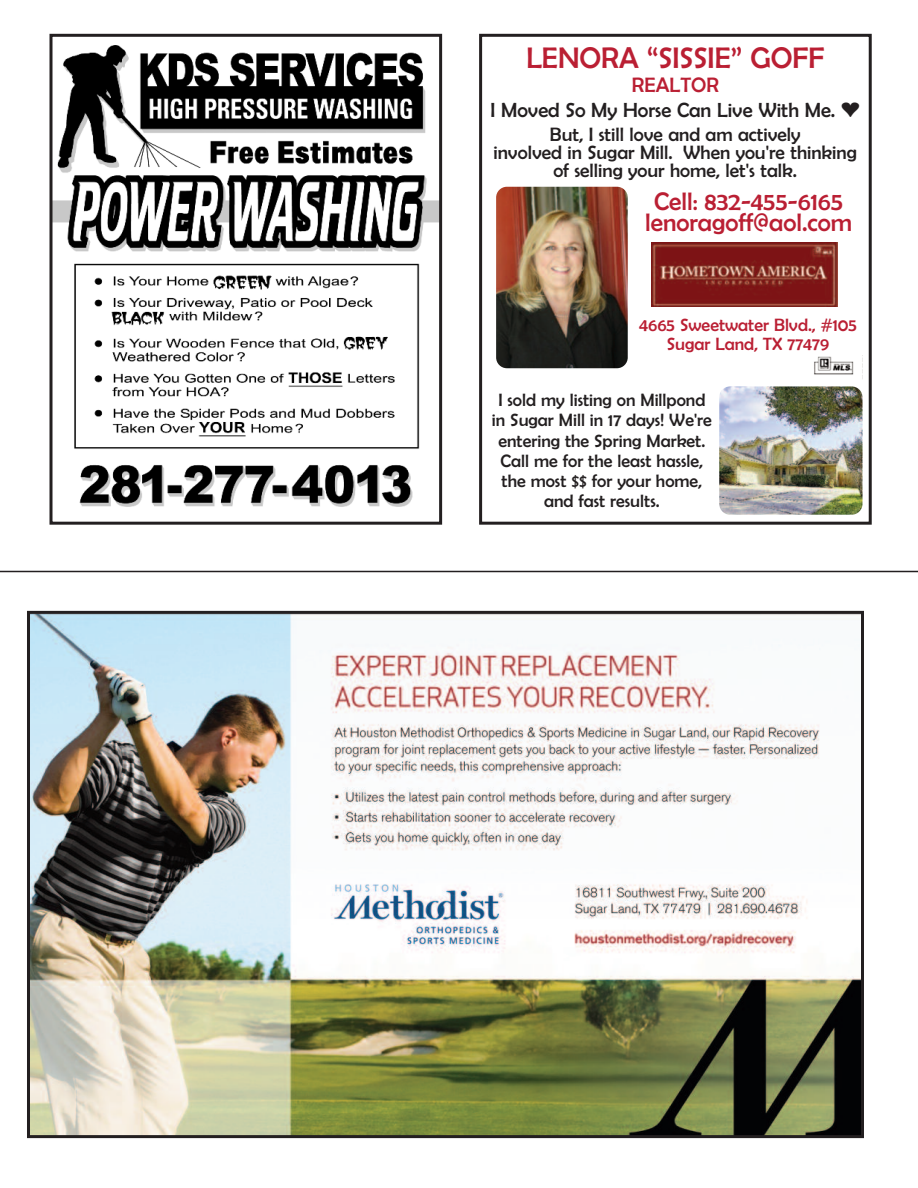
<style>
.page{position:relative;width:918px;height:1188px;background:#fff}
.page>*{position:absolute;margin:0;border:0;box-sizing:border-box;transform-origin:0 0}
.t1{font:30px "Berlin Sans FB";color:#ba1f33}
.t2{font:25.5px/21px "Berlin Sans FB";color:#ba1f33;text-align:center}
.t3{font:21px "Berlin Sans FB";color:#ba1f33}
.t4{font:20.7px "Berlin Sans FB";color:#231f20}
.t5{font:19.5px/18px "Berlin Sans FB";color:#231f20;text-align:center}
.t6{font:18px/20.2px "Berlin Sans FB";color:#231f20;text-align:center}
.t7{font:18px/19.5px "Berlin Sans FB";color:#ba1f33;text-align:center}
.s1{font-family:"Arial Unicode MS"}
</style>
<div class="page">
<img style="left:31px;top:615px;width:829px;height:519px">
<div style="left:27px;top:611px;width:837px;height:527px;border:3px solid #231f20"></div>
<div style="left:479px;top:34px;width:393px;height:491px;border:3px solid #231f20"></div>
<hr style="left:0;top:571px;width:918px;height:1px;background:#231f20">
<img style="left:496px;top:187px;width:132px;height:181px;border-radius:11px">
<img style="left:54px;top:45px;width:384px;height:462px">
<div style="left:50px;top:34px;width:392px;height:491px;border:3px solid #231f20"></div>
<img style="left:719px;top:386px;width:143px;height:129px;border-radius:11px">
<svg style="left:651px;top:242px;width:187px;height:65px"></svg>
<img style="left:652px;top:242px;width:185px;height:64px">
<img style="left:814px;top:356px;width:49px;height:23px">
<h1 class="t1" style="left:526px;top:40px;width:300px">LENORA “SISSIE” GOFF</h1>
<p class="t3" style="left:632px;top:73px;width:88px">REALTOR</p>
<p class="t4" style="left:491px;top:98px;width:371px">I Moved So My Horse Can Live With Me. <span class="s1">❤</span></p>
<p class="t5" style="left:493px;top:126px;width:365px">But, I still love and am actively<br>involved in Sugar Mill. When you're thinking of selling your home, let's talk.</p>
<h2 class="t2" style="left:645px;top:191px;width:208px">Cell: 832-455-6165 lenoragoff@aol.com</h2>
<p class="t7" style="left:639px;top:315px;width:219px">4665 Sweetwater Blvd., #105<br>Sugar Land, TX 77479</p>
<p class="t6" style="left:492px;top:390px;width:221px">I sold my listing on Millpond in Sugar Mill in 17 days! We're entering the Spring Market.<br>Call me for the least hassle, the most $$ for your home, and fast results.</p>
</div>
